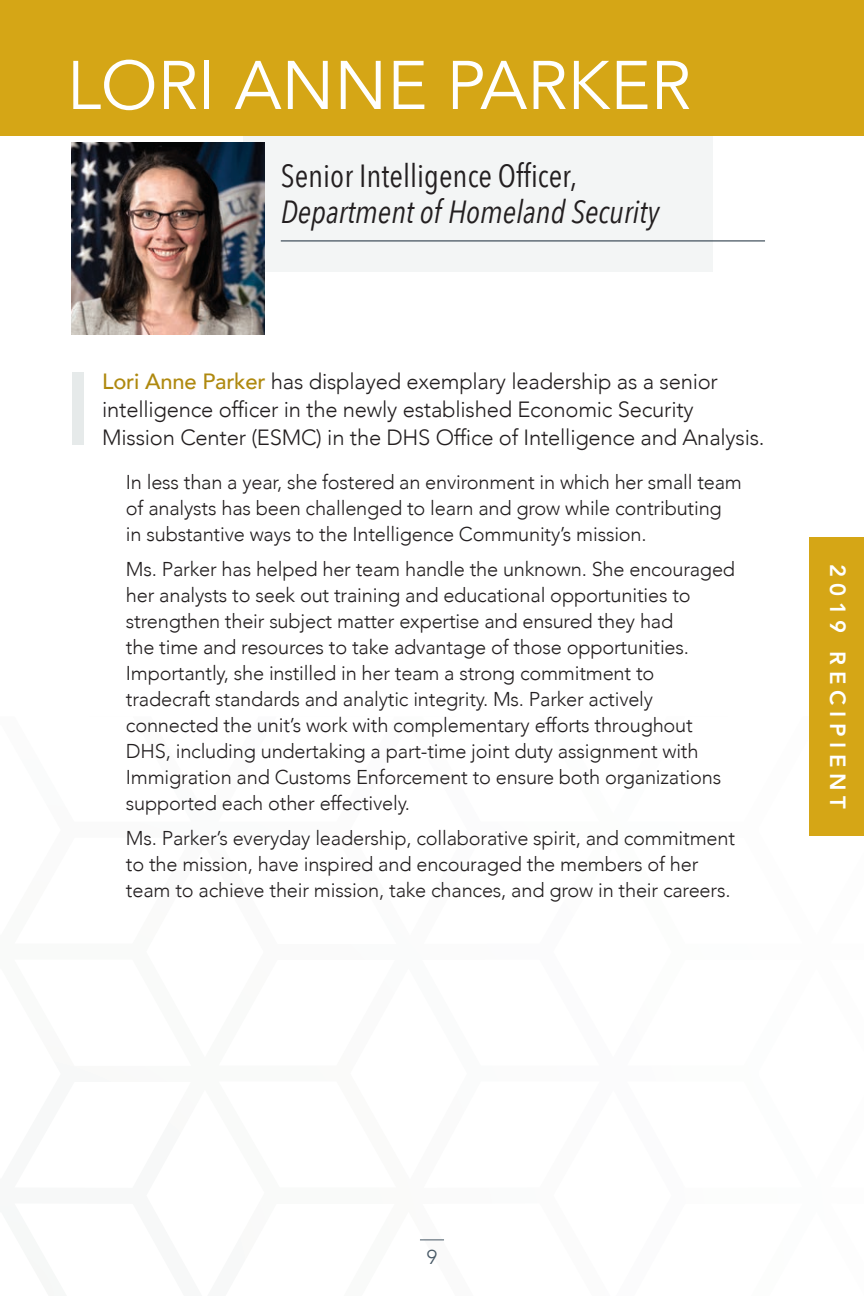
<style>
.page{position:relative;width:864px;height:1296px;background:#fff}
.page>*{position:absolute;margin:0;border:0;box-sizing:border-box;transform-origin:0 0}
.t1{font:68px "Avenir";color:#fff}
.t2{font:italic 32px "Avenir Next Condensed";color:#231f20}
.t3{font:32px "Avenir Next Condensed";color:#231f20}
.t4{font:300 22px/28px "Avenir";letter-spacing:-.01em;color:#231f20}
.t5{font:800 22px "Avenir";letter-spacing:.26em;color:#fff}
.t6{font:300 20px/26px "Avenir";letter-spacing:-.01em;color:#231f20}
.t7{font:300 20px "Avenir";color:#475865}
.s1{font-weight:500;color:#af890f}
</style>
<div class="page">
<div style="left:243px;top:114px;width:470px;height:158px;background:#f3f5f5"></div>
<img style="left:72px;top:142px;width:192px;height:192px">
<hr style="left:281px;top:240px;width:484px;height:1px;background:#172938">
<div style="left:0;top:0;width:864px;height:135px;background:#d5a616"></div>
<div style="left:72px;top:372px;width:11px;height:73px;background:#e6eaea"></div>
<div style="left:809px;top:537px;width:55px;height:299px;background:#d5a616"></div>
<h1 class="t1" style="left:67px;top:45px;width:626px">LORI ANNE PARKER</h1>
<h2 class="t3" style="left:281px;top:149px;width:298px">Senior Intelligence Officer,</h2>
<h2 class="t2" style="left:281px;top:193px;width:380px">Department of Homeland Security</h2>
<p class="t4" style="left:102px;top:368px;width:664px"><span class="s1">Lori Anne Parker</span> has displayed exemplary leadership as a senior intelligence officer in the newly established Economic Security<br>Mission Center (ESMC) in the DHS Office of Intelligence and Analysis.</p>
<p class="t6" style="left:126px;top:469px;width:617px">In less than a year, she fostered an environment in which her small team of analysts has been challenged to learn and grow while contributing in substantive ways to the Intelligence Community’s mission.</p>
<p class="t6" style="left:126px;top:556px;width:611px">Ms. Parker has helped her team handle the unknown. She encouraged her analysts to seek out training and educational opportunities to strengthen their subject matter expertise and ensured they had<br>the time and resources to take advantage of those opportunities.<br>Importantly, she instilled in her team a strong commitment to tradecraft standards and analytic integrity. Ms. Parker actively connected the unit’s work with complementary efforts throughout DHS, including undertaking a part-time joint duty assignment with Immigration and Customs Enforcement to ensure both organizations supported each other effectively.</p>
<p class="t6" style="left:126px;top:825px;width:611px">Ms. Parker’s everyday leadership, collaborative spirit, and commitment to the mission, have inspired and encouraged the members of her team to achieve their mission, take chances, and grow in their careers.</p>
<p class="t5" style="left:855px;top:564px;width:246px;rotate:90deg">2019 RECIPIENT</p>
<p class="t7" style="left:427px;top:1245px;width:12px">9</p>
</div>
